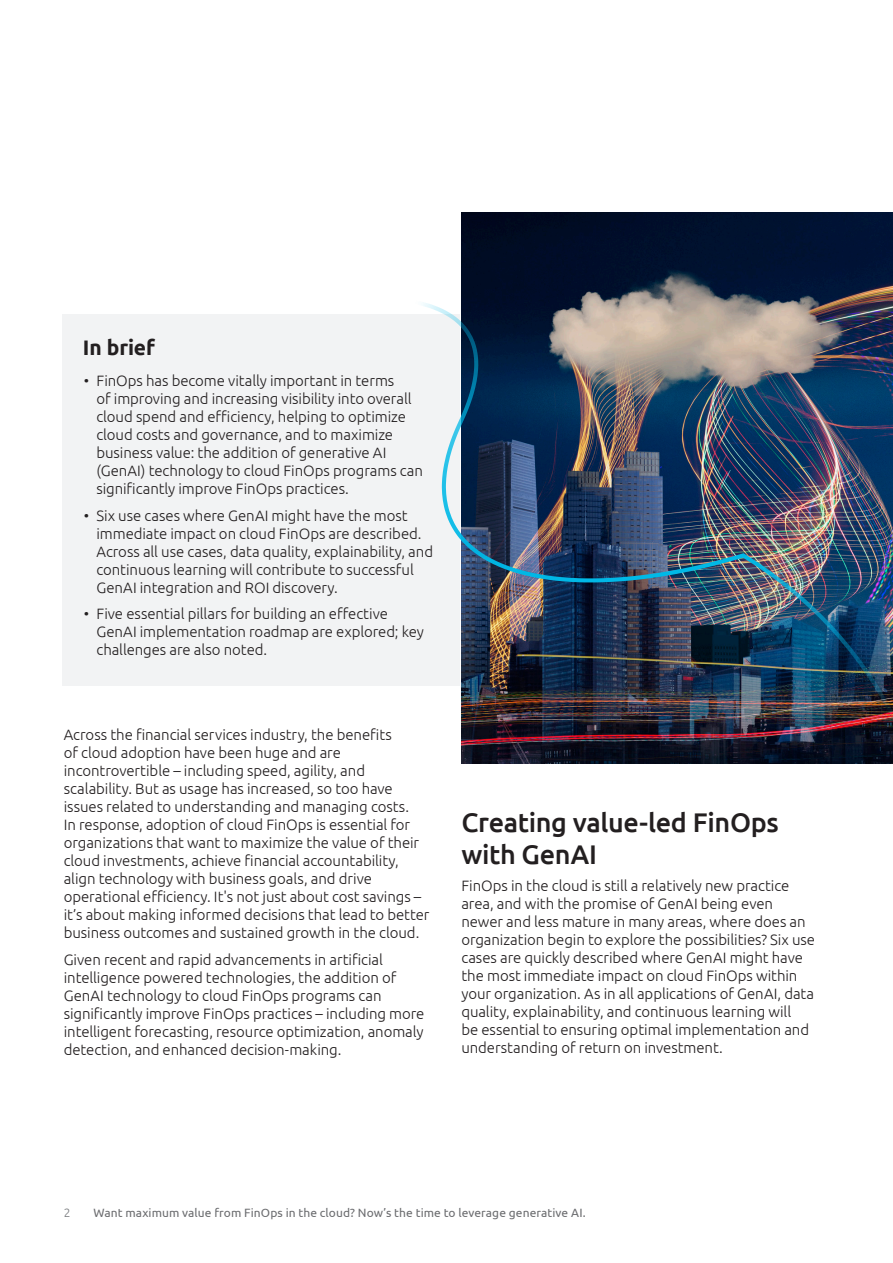
<style>
.page{position:relative;width:893px;height:1263px;background:#fff}
.page>*{position:absolute;margin:0;border:0;box-sizing:border-box;transform-origin:0 0}
.text{font:500 27px/32.4px "Ubuntu";letter-spacing:-.015em;color:#231f20}
.head_1{font:700 21px "Ubuntu";letter-spacing:-.01em;color:#231f20}
.text-2{font:300 15px/18px "Ubuntu";letter-spacing:-.005em;color:#231f20}
.t1{font:12px "Ubuntu";letter-spacing:.005em;color:#6c6d70}
.t2{font:300 12px "Ubuntu";color:#76787b}
</style>
<div class="page">
<img style="left:461px;top:213px;width:432px;height:550px">
<div style="left:62px;top:314px;width:398px;height:372px;background:#f2f3f4"></div>
<img style="left:423px;top:296px;width:368px;height:296px">
<p class="head_1" style="left:83px;top:335px;width:73px">In brief</p>
<p class="text-2" style="left:96px;top:372px;width:328px;text-indent:-13px">• FinOps has become vitally important in terms<br>of improving and increasing visibility into overall cloud spend and efficiency, helping to optimize cloud costs and governance, and to maximize business value: the addition of generative AI (GenAI) technology to cloud FinOps programs can significantly improve FinOps practices.</p>
<p class="text-2" style="left:96px;top:506px;width:338px;text-indent:-13px">• Six use cases where GenAI might have the most immediate impact on cloud FinOps are described.<br>Across all use cases, data quality, explainability, and continuous learning will contribute to successful GenAI integration and ROI discovery.</p>
<p class="text-2" style="left:96px;top:605px;width:329px;text-indent:-13px">• Five essential pillars for building an effective<br>GenAI implementation roadmap are explored; key challenges are also noted.</p>
<p class="text-2" style="left:64px;top:725px;width:367px">Across the financial services industry, the benefits<br>of cloud adoption have been huge and are incontrovertible – including speed, agility, and scalability. But as usage has increased, so too have issues related to understanding and managing costs.<br>In response, adoption of cloud FinOps is essential for organizations that want to maximize the value of their cloud investments, achieve financial accountability, align technology with business goals, and drive operational efficiency. It's not just about cost savings – it’s about making informed decisions that lead to better business outcomes and sustained growth in the cloud.</p>
<p class="text-2" style="left:64px;top:950px;width:362px">Given recent and rapid advancements in artificial intelligence powered technologies, the addition of GenAI technology to cloud FinOps programs can significantly improve FinOps practices – including more intelligent forecasting, resource optimization, anomaly detection, and enhanced decision-making.</p>
<p class="text" style="left:461px;top:805px;width:319px">Creating value-led FinOps with GenAI</p>
<p class="text-2" style="left:461px;top:876px;width:355px">FinOps in the cloud is still a relatively new practice area, and with the promise of GenAI being even newer and less mature in many areas, where does an organization begin to explore the possibilities? Six use cases are quickly described where GenAI might have the most immediate impact on cloud FinOps within your organization. As in all applications of GenAI, data quality, explainability, and continuous learning will<br>be essential to ensuring optimal implementation and understanding of return on investment.</p>
<p class="t2" style="left:64px;top:1205px;width:8px">2</p>
<p class="t1" style="left:94px;top:1205px;width:494px">Want maximum value from FinOps in the cloud? Now’s the time to leverage generative AI.</p>
</div>
